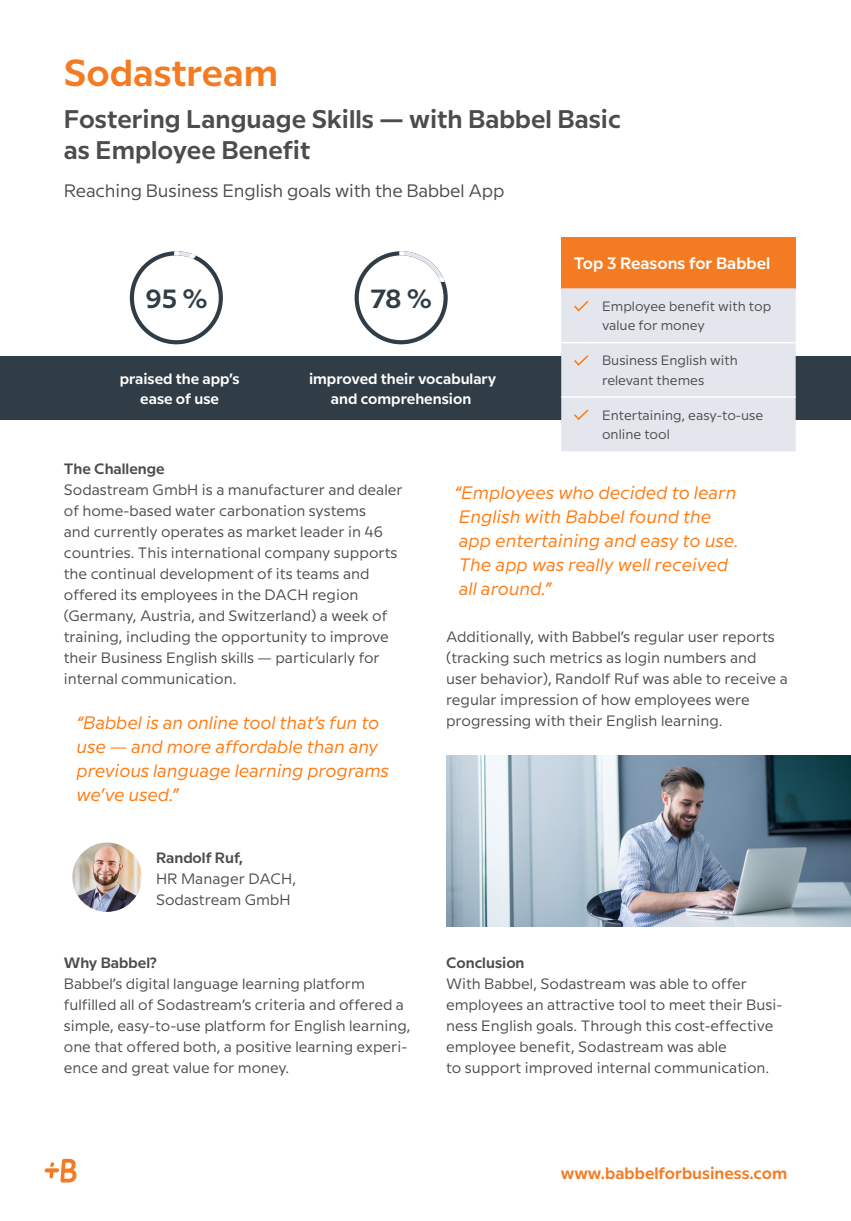
<style>
.page{position:relative;width:851px;height:1221px;background:#fff}
.page>*{position:absolute;margin:0;border:0;box-sizing:border-box;transform-origin:0 0}
.headline{font:600 37.5px "Babbel Milliard";color:#f47b21}
.t1{font:600 26.25px "Babbel Milliard";color:#313d46}
.subhead{font:600 25.5px/31.5px "Babbel Milliard";color:#4b4c4d}
.quote{font:italic 18px/24px "Babbel Milliard";letter-spacing:-.005em;color:#ff790f}
.Intro{font:18px "Babbel Milliard";letter-spacing:-.01em;color:#4b4c4d}
.t2{font:600 16.5px "Babbel Milliard";color:#f47b21}
.subhead-2{font:600 16.5px "Babbel Milliard";color:#fff}
.copy{font:15px/21px "Babbel Milliard";color:#4b4c4d}
.number_statstics{font:600 15px/19.5px "Babbel Milliard";color:#fff;text-align:center}
.copy-2{font:600 15px "Babbel Milliard";color:#4b4c4d}
.t3{font:13.5px/19.5px "Babbel Milliard";color:#4b4c4d}
</style>
<div class="page">
<svg style="left:45px;top:1158px;width:32px;height:24px"></svg>
<div style="left:0;top:356px;width:850px;height:64px;background:#313d46"></div>
<div style="left:561px;top:237px;width:234px;height:51px;background:#f47b21"></div>
<div style="left:561px;top:288px;width:234px;height:163px;background:#e4e6ed"></div>
<svg style="left:130px;top:251px;width:93px;height:93px"></svg>
<svg style="left:354px;top:251px;width:93px;height:93px"></svg>
<img style="left:446px;top:755px;width:404px;height:171px">
<img style="left:72px;top:842px;width:70px;height:69px;border-radius:35px">
<p class="headline" style="left:64px;top:45px;width:216px">Sodastream</p>
<p class="subhead" style="left:64px;top:101px;width:558px">Fostering Language Skills — with Babbel Basic as Employee Benefit</p>
<p class="Intro" style="left:64px;top:178px;width:442px">Reaching Business English goals with the Babbel App</p>
<p class="t1" style="left:145px;top:279px;width:63px">95 %</p>
<p class="t1" style="left:370px;top:279px;width:62px">78 %</p>
<p class="number_statstics" style="left:120px;top:368px;width:121px">praised the app’s ease of use</p>
<p class="number_statstics" style="left:309px;top:368px;width:189px">improved their vocabulary and comprehension</p>
<p class="subhead-2" style="left:574px;top:251px;width:198px">Top 3 Reasons for Babbel</p>
<p class="t3" style="left:602px;top:295px;width:171px">Employee benefit with top value for money</p>
<p class="t3" style="left:602px;top:350px;width:137px">Business English with</p>
<p class="t3" style="left:602px;top:369px;width:104px">relevant themes</p>
<p class="t3" style="left:602px;top:404px;width:163px">Entertaining, easy-to-use online tool</p>
<p class="copy-2" style="left:64px;top:458px;width:102px">The Challenge</p>
<p class="copy" style="left:64px;top:478px;width:340px">Sodastream GmbH is a manufacturer and dealer of home-based water carbonation systems<br>and currently operates as market leader in 46 countries. This international company supports the continual development of its teams and offered its employees in the DACH region (Germany, Austria, and Switzerland) a week of training, including the opportunity to improve their Business English skills — particularly for internal communication.</p>
<p class="quote" style="left:77px;top:710px;width:314px">“Babbel is an online tool that’s fun to use — and more affordable than any previous language learning programs we’ve used.”</p>
<p class="copy-2" style="left:156px;top:846px;width:89px">Randolf Ruf,</p>
<p class="copy" style="left:156px;top:867px;width:142px">HR Manager DACH,</p>
<p class="copy" style="left:156px;top:888px;width:136px">Sodastream GmbH</p>
<p class="copy-2" style="left:64px;top:951px;width:94px">Why Babbel?</p>
<p class="copy" style="left:64px;top:972px;width:348px">Babbel’s digital language learning platform fulfilled all of Sodastream’s criteria and offered a simple, easy-to-use platform for English learning, one that offered both, a positive learning experi&shy;ence and great value for money.</p>
<p class="quote" style="left:454px;top:479px;width:285px">“Employees who decided to learn<br>English with Babbel found the app entertaining and easy to use.<br>The app was really well received all around.”</p>
<p class="copy" style="left:446px;top:625px;width:343px">Additionally, with Babbel’s regular user reports (tracking such metrics as login numbers and user behavior), Randolf Ruf was able to receive a regular impression of how employees were progressing with their English learning.</p>
<p class="copy-2" style="left:446px;top:951px;width:80px">Conclusion</p>
<p class="copy" style="left:446px;top:972px;width:337px">With Babbel, Sodastream was able to offer employees an attractive tool to meet their Busi&shy;ness English goals. Through this cost-effective employee benefit, Sodastream was able<br>to support improved internal communication.</p>
<p class="t2" style="left:560px;top:1160px;width:228px">www.babbelforbusiness.com</p>
</div>
